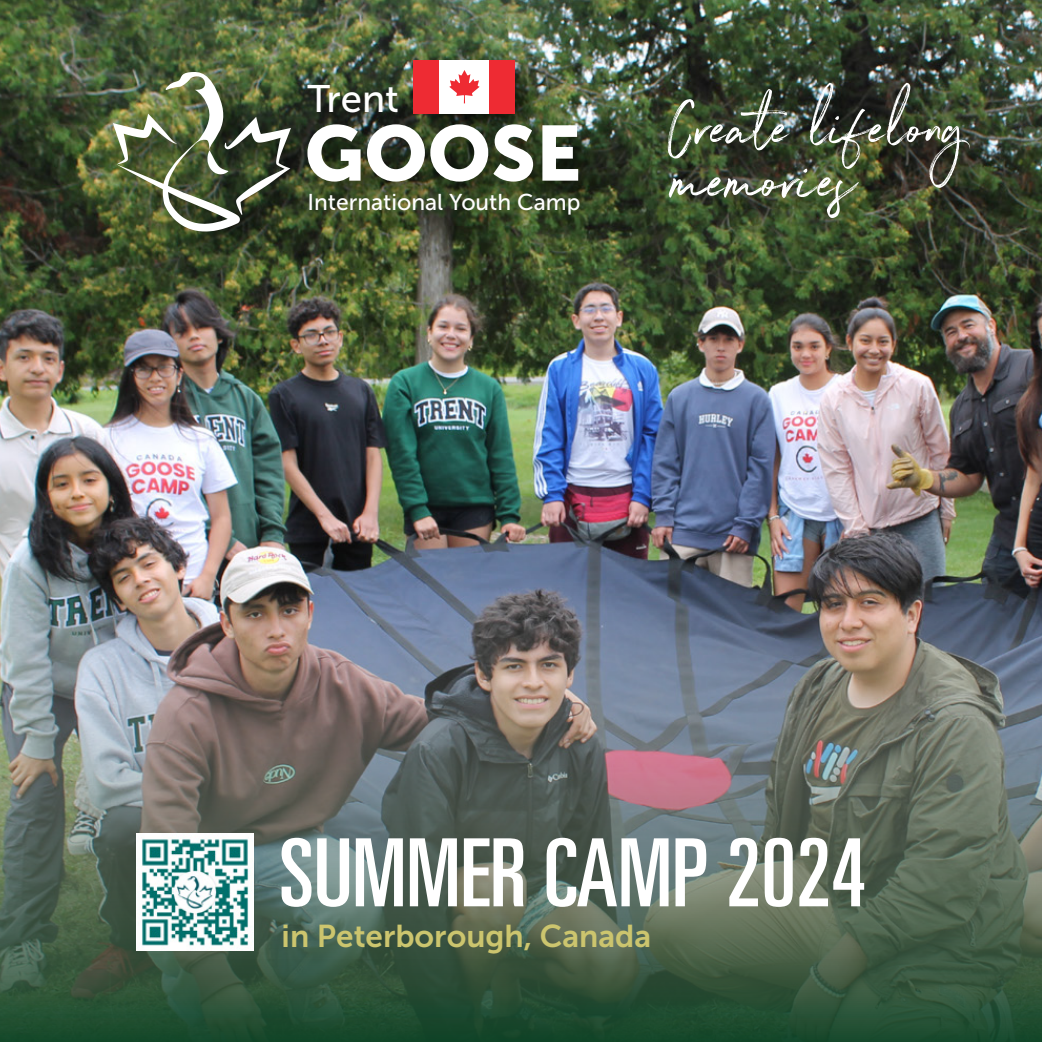
<style>
.page{position:relative;width:1042px;height:1042px;background:#fff}
.page>*{position:absolute;margin:0;border:0;box-sizing:border-box;transform-origin:0 0}
.t1{font:ultra-condensed 94.15px "Univers LT Std";color:#fff}
.t2{font:74.9px "Northwell";color:#fff}
.t3{font:71.58px "Northwell";color:#fff}
.t4{font:38.32px "Museo Sans 500";color:#fff}
.t5{font:31.5px "Museo Sans 700";color:#ccc56e}
.t6{font:22.93px "Museo Sans 500";color:#fff}
</style>
<div class="page">
<img style="left:0;top:0;width:1042px;height:574px">
<img style="left:0;top:574px;width:1042px;height:468px">
<img style="left:653px;top:67px;width:356px;height:170px">
<img style="left:655px;top:117px;width:242px;height:176px">
<img style="left:98px;top:46px;width:521px;height:224px">
<svg style="left:542px;top:125px;width:36px;height:56px"></svg>
<img style="left:113px;top:71px;width:178px;height:161px">
<svg style="left:307px;top:124px;width:53px;height:58px"></svg>
<svg style="left:367px;top:124px;width:166px;height:58px"></svg>
<div style="left:414px;top:60px;width:25px;height:53px;background:#ee2b33"></div>
<div style="left:439px;top:60px;width:51px;height:53px;background:#fff"></div>
<div style="left:490px;top:60px;width:25px;height:53px;background:#ee2b33"></div>
<svg style="left:449px;top:70px;width:30px;height:33px"></svg>
<img style="left:137px;top:833px;width:117px;height:117px">
<h3 class="t4" style="left:307px;top:77px;width:93px">Trent</h3>
<p class="t6" style="left:307px;top:190px;width:274px">International Youth Camp</p>
<h3 class="t3" style="left:667px;top:76px;width:300px">Create lifelong</h3>
<h2 class="t2" style="left:673px;top:126px;width:184px">memories</h2>
<h1 class="t1" style="left:279px;top:819px;width:588px">SUMMER CAMP 2024</h1>
<h3 class="t5" style="left:282px;top:918px;width:371px">in Peterborough, Canada</h3>
</div>
